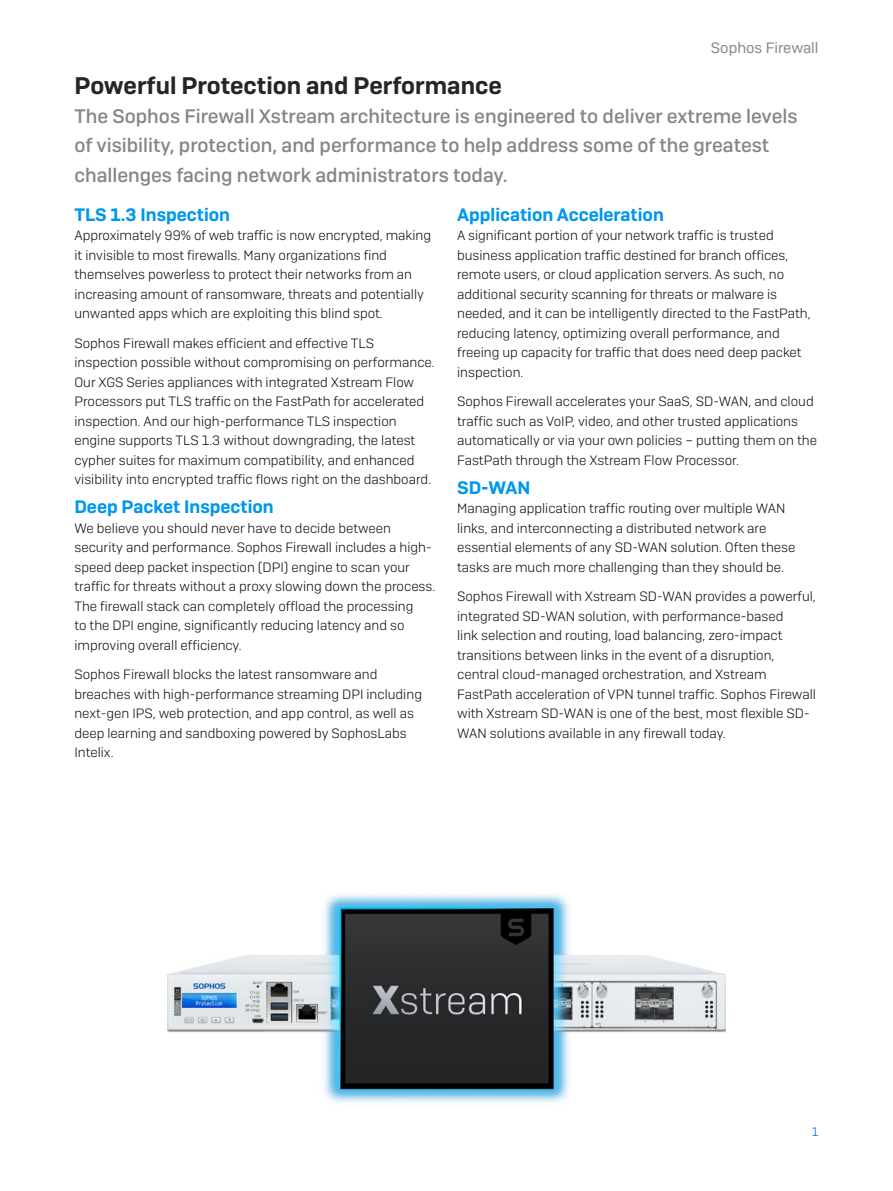
<style>
.page{position:relative;width:893px;height:1191px;background:#fff}
.page>*{position:absolute;margin:0;border:0;box-sizing:border-box;transform-origin:0 0}
.Subheading_1{font:600 24px "Sophos Sans";color:#242527}
.Intro_Body_Copy{font:500 19.5px/29.2px "Sophos Sans";color:#83868b}
.Subheading_2{font:600 18px "Sophos Sans";color:#0097ee}
.t1{font:15px "Sophos Sans";color:#83868b}
.Body_Copy{font:300 13.5px/19.5px "Sophos Sans";color:#0d0d0e}
.t2{font:300 12px "Sophos Sans";color:#005bc8}
</style>
<div class="page">
<img style="left:168px;top:894px;width:557px;height:209px">
<p class="t1" style="left:711px;top:39px;width:109px">Sophos Firewall</p>
<p class="Subheading_1" style="left:74px;top:71px;width:429px">Powerful Protection and Performance</p>
<p class="Intro_Body_Copy" style="left:74px;top:101px;width:725px">The Sophos Firewall Xstream architecture is engineered to deliver extreme levels of visibility, protection, and performance to help address some of the greatest challenges facing network administrators today.</p>
<p class="Subheading_2" style="left:74px;top:203px;width:157px">TLS 1.3 Inspection</p>
<p class="Body_Copy" style="left:74px;top:225px;width:358px">Approximately 99% of web traffic is now encrypted, making it invisible to most firewalls. Many organizations find themselves powerless to protect their networks from an increasing amount of ransomware, threats and potentially unwanted apps which are exploiting this blind spot.</p>
<p class="Body_Copy" style="left:74px;top:333px;width:362px">Sophos Firewall makes efficient and effective TLS inspection possible without compromising on performance.<br>Our XGS Series appliances with integrated Xstream Flow Processors put TLS traffic on the FastPath for accelerated inspection. And our high-performance TLS inspection engine supports TLS 1.3 without downgrading, the latest cypher suites for maximum compatibility, and enhanced visibility into encrypted traffic flows right on the dashboard.</p>
<p class="Subheading_2" style="left:74px;top:496px;width:201px">Deep Packet Inspection</p>
<p class="Body_Copy" style="left:74px;top:518px;width:362px">We believe you should never have to decide between security and performance. Sophos Firewall includes a high&shy;speed deep packet inspection (DPI) engine to scan your traffic for threats without a proxy slowing down the process.<br>The firewall stack can completely offload the processing<br>to the DPI engine, significantly reducing latency and so improving overall efficiency.</p>
<p class="Body_Copy" style="left:74px;top:664px;width:349px">Sophos Firewall blocks the latest ransomware and breaches with high-performance streaming DPI including next-gen IPS, web protection, and app control, as well as deep learning and sandboxing powered by SophosLabs Intelix.</p>
<p class="Subheading_2" style="left:457px;top:203px;width:208px">Application Acceleration</p>
<p class="Body_Copy" style="left:457px;top:225px;width:355px">A significant portion of your network traffic is trusted business application traffic destined for branch offices, remote users, or cloud application servers. As such, no additional security scanning for threats or malware is needed, and it can be intelligently directed to the FastPath, reducing latency, optimizing overall performance, and freeing up capacity for traffic that does need deep packet inspection.</p>
<p class="Body_Copy" style="left:457px;top:391px;width:361px">Sophos Firewall accelerates your SaaS, SD-WAN, and cloud traffic such as VoIP, video, and other trusted applications automatically or via your own policies – putting them on the FastPath through the Xstream Flow Processor.</p>
<p class="Subheading_2" style="left:457px;top:476px;width:75px">SD-WAN</p>
<p class="Body_Copy" style="left:457px;top:498px;width:340px">Managing application traffic routing over multiple WAN links, and interconnecting a distributed network are essential elements of any SD-WAN solution. Often these tasks are much more challenging than they should be.</p>
<p class="Body_Copy" style="left:457px;top:586px;width:360px">Sophos Firewall with Xstream SD-WAN provides a powerful, integrated SD-WAN solution, with performance-based<br>link selection and routing, load balancing, zero-impact transitions between links in the event of a disruption, central cloud-managed orchestration, and Xstream FastPath acceleration of VPN tunnel traffic. Sophos Firewall with Xstream SD-WAN is one of the best, most flexible SD-WAN solutions available in any firewall today.</p>
<p class="t2" style="left:812px;top:1124px;width:8px">1</p>
</div>
